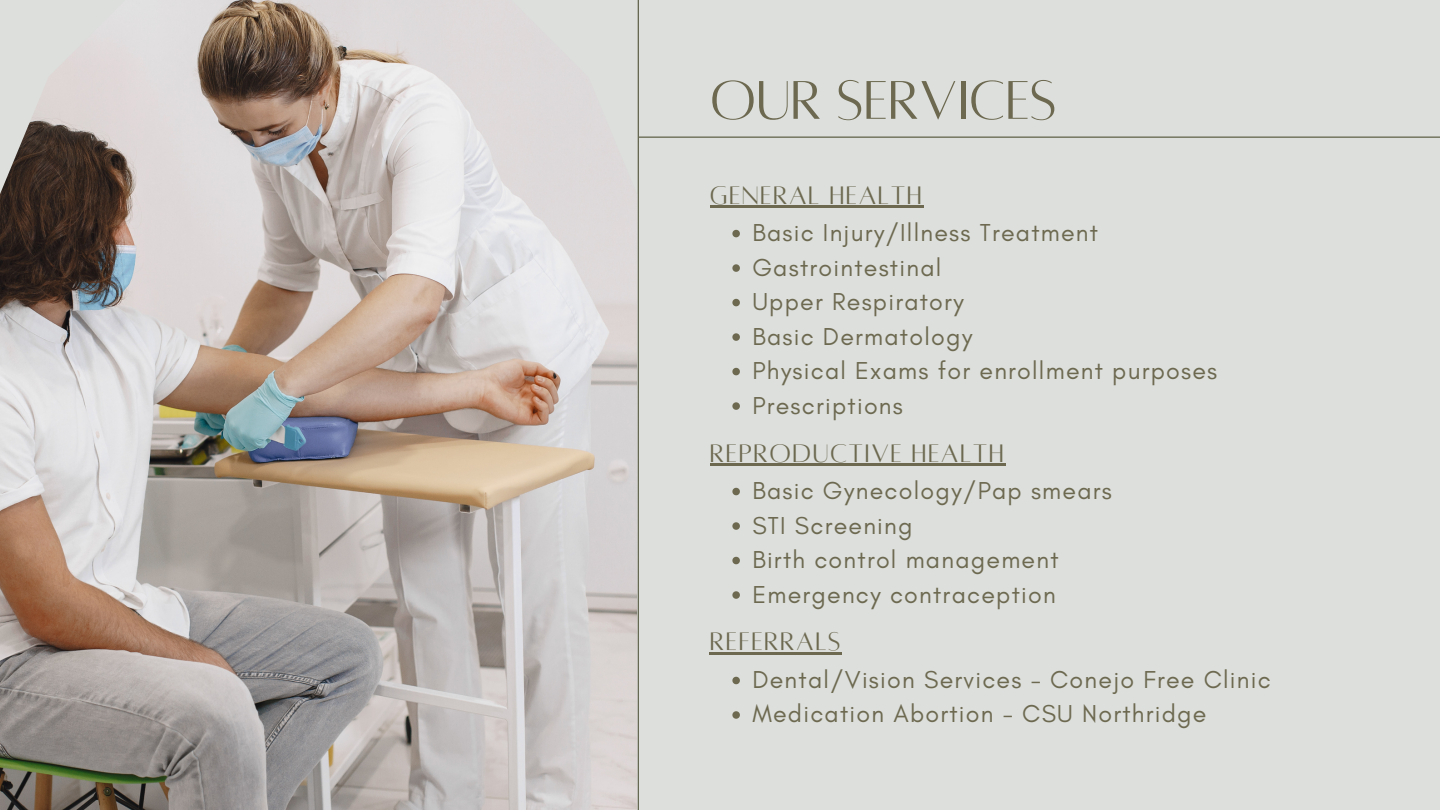
<style>
.page{position:relative;width:1440px;height:810px;background:#dcdfdc}
.page>*{position:absolute;margin:0;border:0;box-sizing:border-box;transform-origin:0 0}
.t1{font:60px "Alta regular";color:#6d6950}
.t2{font:28px "Alta regular";letter-spacing:.05em;color:#6d6950}
.t3{font:25px/34.5px "Glacial Indifference";letter-spacing:.05em;color:#6d6950}
</style>
<div class="page">
<hr style="left:639px;top:137px;width:801px;height:1px;background:#414224">
<hr style="left:638px;top:0;width:1px;height:810px;background:#414224">
<img style="left:0;top:0;width:637px;height:809px">
<hr style="left:710px;top:205px;width:213px;height:2px;background:#6d6950">
<svg style="left:732px;top:230px;width:8px;height:7px"></svg>
<svg style="left:732px;top:264px;width:8px;height:8px"></svg>
<svg style="left:732px;top:299px;width:8px;height:7px"></svg>
<svg style="left:732px;top:333px;width:8px;height:8px"></svg>
<svg style="left:732px;top:368px;width:8px;height:7px"></svg>
<svg style="left:732px;top:402px;width:8px;height:8px"></svg>
<hr style="left:710px;top:463px;width:295px;height:2px;background:#6d6950">
<svg style="left:732px;top:488px;width:8px;height:7px"></svg>
<svg style="left:732px;top:522px;width:8px;height:8px"></svg>
<svg style="left:732px;top:557px;width:8px;height:7px"></svg>
<svg style="left:732px;top:591px;width:8px;height:8px"></svg>
<hr style="left:710px;top:652px;width:132px;height:2px;background:#6d6950">
<svg style="left:732px;top:677px;width:8px;height:7px"></svg>
<svg style="left:732px;top:711px;width:8px;height:8px"></svg>
<h1 class="t1" style="left:710px;top:71px;width:348px">OUR SERVICES</h1>
<p class="t2" style="left:710px;top:181px;width:213px">GENERAL HEALTH</p>
<p class="t3" style="left:752px;top:215px;width:466px">Basic Injury/Illness Treatment<br>Gastrointestinal<br>Upper Respiratory<br>Basic Dermatology<br>Physical Exams for enrollment purposes<br>Prescriptions</p>
<p class="t2" style="left:710px;top:439px;width:296px">REPRODUCTIVE HEALTH</p>
<p class="t3" style="left:752px;top:473px;width:361px">Basic Gynecology/Pap smears<br>STI Screening<br>Birth control management<br>Emergency contraception</p>
<p class="t2" style="left:710px;top:628px;width:132px">REFERRALS</p>
<p class="t3" style="left:752px;top:662px;width:520px">Dental/Vision Services - Conejo Free Clinic<br>Medication Abortion - CSU Northridge</p>
</div>
